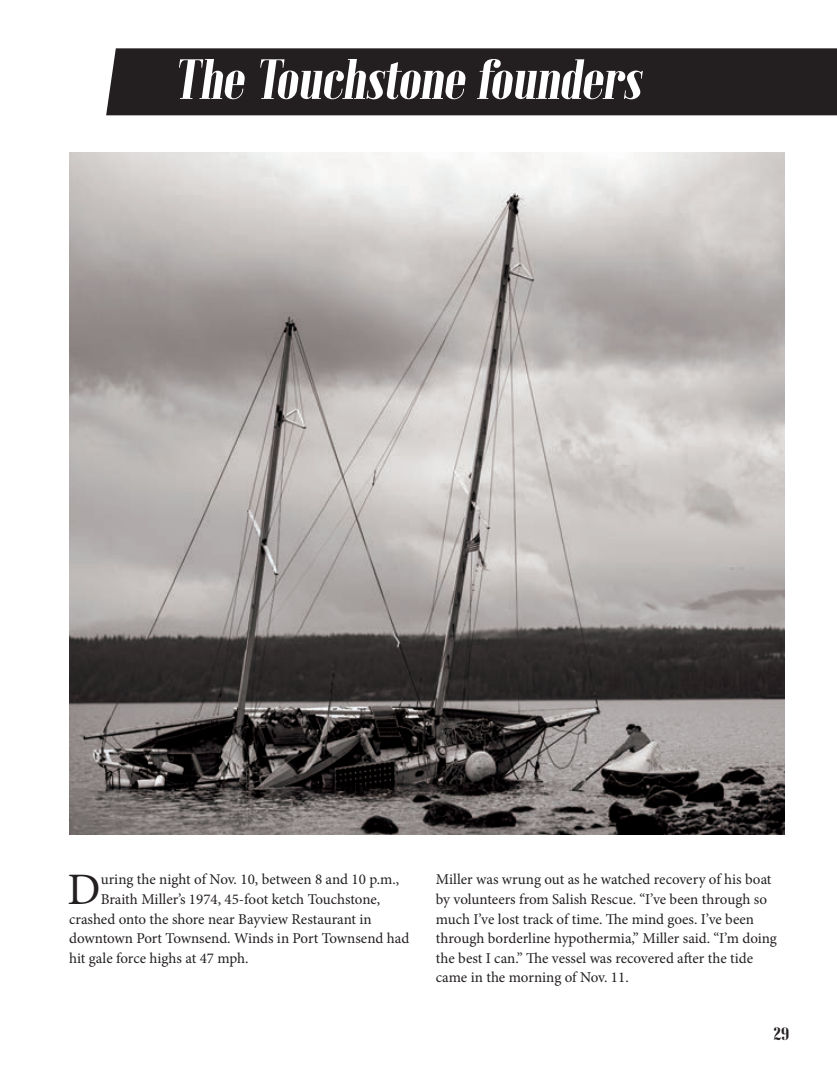
<style>
.page{position:relative;width:837px;height:1067px;background:#fff}
.page>*{position:absolute;margin:0;border:0;box-sizing:border-box;transform-origin:0 0}
.t1{font:900 56.55px "Emberly";color:#fff}
.t2{font:45px "Minion Pro";color:#231f20}
.t3{font:900 18px "Emberly";color:#231f20}
.t4{font:15px/19.5px "Minion Pro";color:#231f20}
</style>
<div class="page">
<img style="left:69px;top:152px;width:716px;height:683px">
<div style="left:106px;top:48px;width:731px;height:67px;background:#231f20"></div>
<h1 class="t1" style="left:173px;top:50px;width:478px">The Touchstone founders</h1>
<h2 class="t2" style="left:68px;top:859px;width:35px">D</h2>
<p class="t4" style="left:101px;top:870px;width:300px">uring the night of Nov. 10, between 8 and 10 p.m.,</p>
<p class="t4" style="left:101px;top:889px;width:281px">Braith Miller’s 1974, 45-foot ketch Touchstone,</p>
<p class="t4" style="left:69px;top:909px;width:304px">crashed onto the shore near Bayview Restaurant in</p>
<p class="t4" style="left:69px;top:928px;width:342px">downtown Port Townsend. Winds in Port Townsend had</p>
<p class="t4" style="left:69px;top:948px;width:181px">hit gale force highs at 47 mph.</p>
<p class="t4" style="left:436px;top:870px;width:343px">Miller was wrung out as he watched recovery of his boat by volunteers from Salish Rescue. “I’ve been through so much I’ve lost track of time. The mind goes. I’ve been through borderline hypothermia,” Miller said. “I’m doing the best I can.” The vessel was recovered after the tide came in the morning of Nov. 11.</p>
<p class="t3" style="left:773px;top:1024px;width:17px">29</p>
</div>
